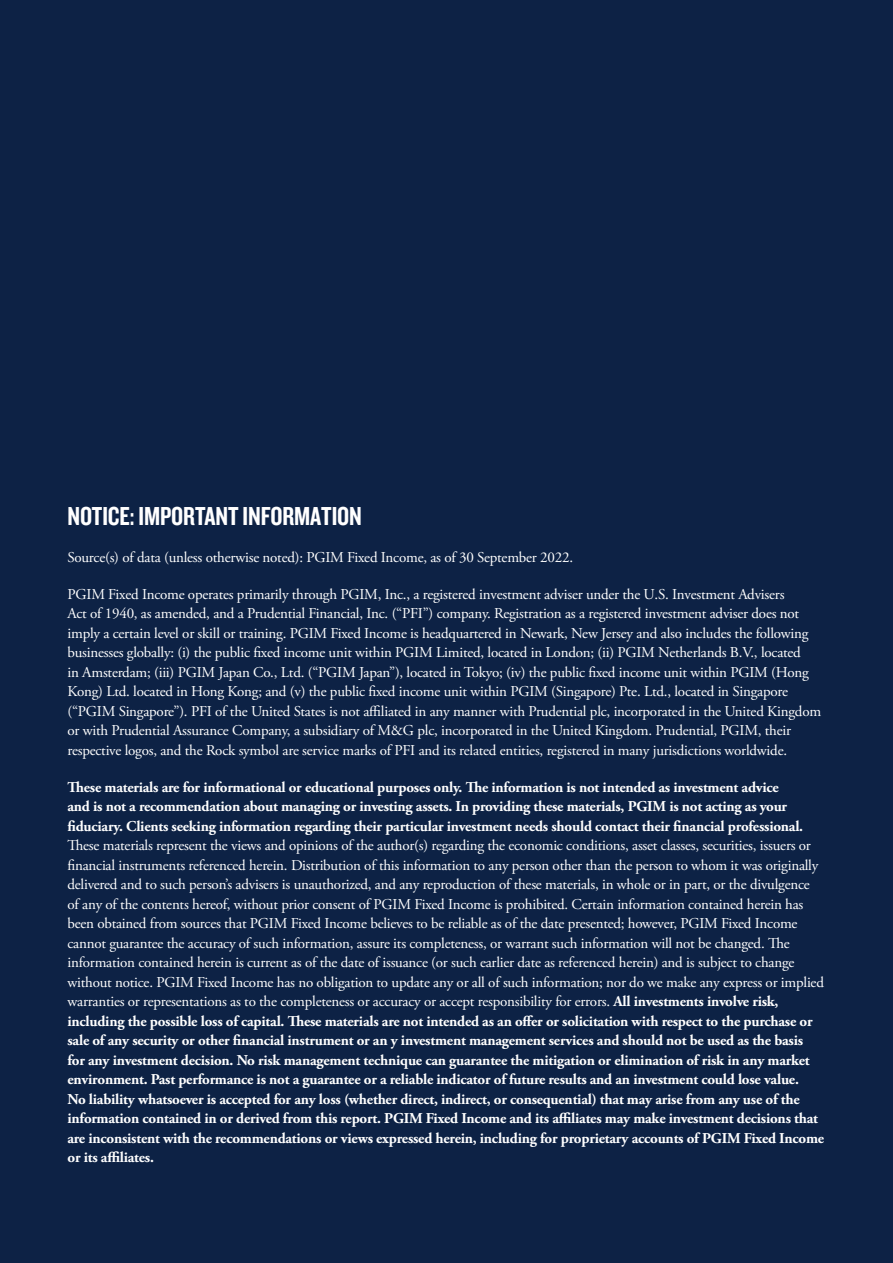
<style>
.page{position:relative;width:893px;height:1263px;background:#0d2245}
.page>*{position:absolute;margin:0;border:0;box-sizing:border-box;transform-origin:0 0}
.t1{font:27px "Knockout 49 Liteweight";letter-spacing:-.005em;color:#fff}
.t2{font:15px/19.5px "Adobe Garamond Pro";letter-spacing:-.015em;color:#fff}
.t3{font:700 15px/19.5px "Adobe Garamond Pro";letter-spacing:-.015em;color:#fff}
.s1{font-weight:700}
</style>
<div class="page">
<h1 class="t1" style="left:68px;top:498px;width:296px">NOTICE: IMPORTANT INFORMATION</h1>
<p class="t2" style="left:68px;top:548px;width:507px">Source(s) of data (unless otherwise noted): PGIM Fixed Income, as of 30 September 2022.</p>
<p class="t2" style="left:68px;top:585px;width:755px">PGIM Fixed Income operates primarily through PGIM, Inc., a registered investment adviser under the U.S. Investment Advisers<br>Act of 1940, as amended, and a Prudential Financial, Inc. (“PFI”) company. Registration as a registered investment adviser does not imply a certain level or skill or training. PGIM Fixed Income is headquartered in Newark, New Jersey and also includes the following businesses globally: (i) the public fixed income unit within PGIM Limited, located in London; (ii) PGIM Netherlands B.V., located<br>in Amsterdam; (iii) PGIM Japan Co., Ltd. (“PGIM Japan”), located in Tokyo; (iv) the public fixed income unit within PGIM (Hong Kong) Ltd. located in Hong Kong; and (v) the public fixed income unit within PGIM (Singapore) Pte. Ltd., located in Singapore (“PGIM Singapore”). PFI of the United States is not affiliated in any manner with Prudential plc, incorporated in the United Kingdom or with Prudential Assurance Company, a subsidiary of M&amp;G plc, incorporated in the United Kingdom. Prudential, PGIM, their respective logos, and the Rock symbol are service marks of PFI and its related entities, registered in many jurisdictions worldwide.</p>
<p class="t3" style="left:68px;top:777px;width:737px">These materials are for informational or educational purposes only. The information is not intended as investment advice and is not a recommendation about managing or investing assets. In providing these materials, PGIM is not acting as your fiduciary. Clients seeking information regarding their particular investment needs should contact their financial professional.</p>
<p class="t2" style="left:68px;top:836px;width:758px">These materials represent the views and opinions of the author(s) regarding the economic conditions, asset classes, securities, issuers or financial instruments referenced herein. Distribution of this information to any person other than the person to whom it was originally delivered and to such person’s advisers is unauthorized, and any reproduction of these materials, in whole or in part, or the divulgence of any of the contents hereof, without prior consent of PGIM Fixed Income is prohibited. Certain information contained herein has been obtained from sources that PGIM Fixed Income believes to be reliable as of the date presented; however, PGIM Fixed Income cannot guarantee the accuracy of such information, assure its completeness, or warrant such information will not be changed. The information contained herein is current as of the date of issuance (or such earlier date as referenced herein) and is subject to change without notice. PGIM Fixed Income has no obligation to update any or all of such information; nor do we make any express or implied warranties or representations as to the completeness or accuracy or accept responsibility for errors. <span class="s1">All investments involve risk, including the possible loss of capital. These materials are not intended as an offer or solicitation with respect to the purchase or sale of any security or other financial instrument or an y investment management services and should not be used as the basis for any investment decision. No risk management technique can guarantee the mitigation or elimination of risk in any market environment. Past performance is not a guarantee or a reliable indicator of future results and an investment could lose value.<br>No liability whatsoever is accepted for any loss (whether direct, indirect, or consequential) that may arise from any use of the information contained in or derived from this report. PGIM Fixed Income and its affiliates may make investment decisions that are inconsistent with the recommendations or views expressed herein, including for proprietary accounts of PGIM Fixed Income or its affiliates.</span></p>
</div>
